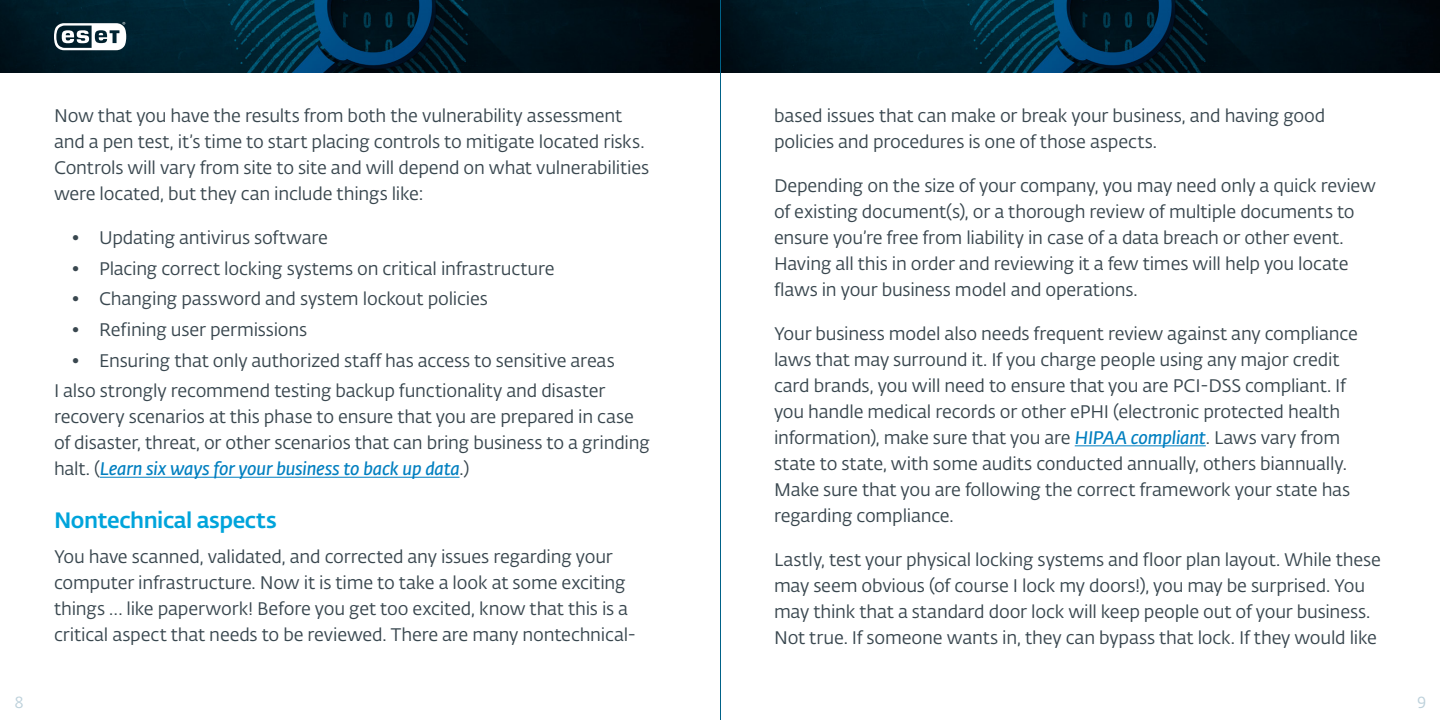
<style>
.page{position:relative;width:1440px;height:720px;background:#fff}
.page>*{position:absolute;margin:0;border:0;box-sizing:border-box;transform-origin:0 0}
.t1{font:22px "Fedra Sans Alt Pro Med LF";letter-spacing:-.02em;color:#00a4db}
.t2{font:18px/26px "Fedra Sans Alt Pro Book LF";letter-spacing:-.01em;color:#39474f}
.t3{font:18px "Fedra Sans Alt Pro Demi Italic LF";letter-spacing:-.01em;color:#007fc0}
.t4{font:16px "Fedra Sans Alt Pro Book LF";color:#bdd1db}
.s1{font-family:"Fedra Sans Alt Pro Book LF";color:#39474f}
.s2{font-family:"Fedra Sans Alt Pro Demi Italic LF";color:#007fc0}
</style>
<div class="page">
<hr style="left:720px;top:0;width:1px;height:720px;background:#006288">
<img style="left:0;top:0;width:1440px;height:72px">
<svg style="left:54px;top:22px;width:72px;height:28px"></svg>
<hr style="left:100px;top:477px;width:360px;height:1px;background:#007fc0">
<hr style="left:1075px;top:445px;width:131px;height:1px;background:#007fc0">
<p class="t2" style="left:54px;top:102px;width:597px">Now that you have the results from both the vulnerability assessment and a pen test, it’s time to start placing controls to mitigate located risks.<br>Controls will vary from site to site and will depend on what vulnerabilities were located, but they can include things like:</p>
<p class="t2" style="left:72px;top:224px;width:258px">• Updating antivirus software</p>
<p class="t2" style="left:72px;top:255px;width:484px">• Placing correct locking systems on critical infrastructure</p>
<p class="t2" style="left:72px;top:285px;width:417px">• Changing password and system lockout policies</p>
<p class="t2" style="left:72px;top:316px;width:237px">• Refining user permissions</p>
<p class="t2" style="left:54px;top:345px;width:562px;line-height:30.6px;text-indent:18px">• Ensuring that only authorized staff has access to sensitive areas<br>I also strongly recommend testing backup functionality and disaster</p>
<p class="t2" style="left:54px;top:403px;width:597px">recovery scenarios at this phase to ensure that you are prepared in case of disaster, threat, or other scenarios that can bring business to a grinding</p>
<p class="t3" style="left:54px;top:456px;width:417px"><span class="s1">halt. (</span>Learn six ways for your business to back up data<span class="s1">.)</span></p>
<p class="t1" style="left:54px;top:504px;width:224px">Nontechnical aspects</p>
<p class="t2" style="left:54px;top:544px;width:584px">You have scanned, validated, and corrected any issues regarding your computer infrastructure. Now it is time to take a look at some exciting things … like paperwork! Before you get too excited, know that this is a critical aspect that needs to be reviewed. There are many nontechnical-</p>
<p class="t2" style="left:774px;top:102px;width:553px">based issues that can make or break your business, and having good policies and procedures is one of those aspects.</p>
<p class="t2" style="left:774px;top:172px;width:604px">Depending on the size of your company, you may need only a quick review of existing document(s), or a thorough review of multiple documents to ensure you’re free from liability in case of a data breach or other event.<br>Having all this in order and reviewing it a few times will help you locate flaws in your business model and operations.</p>
<p class="t2" style="left:774px;top:320px;width:585px">Your business model also needs frequent review against any compliance laws that may surround it. If you charge people using any major credit card brands, you will need to ensure that you are PCI-DSS compliant. If you handle medical records or other ePHI (electronic protected health information), make sure that you are <span class="s2">HIPAA compliant</span>. Laws vary from state to state, with some audits conducted annually, others biannually.<br>Make sure that you are following the correct framework your state has regarding compliance.</p>
<p class="t2" style="left:774px;top:546px;width:609px">Lastly, test your physical locking systems and floor plan layout. While these may seem obvious (of course I lock my doors!), you may be surprised. You may think that a standard door lock will keep people out of your business.<br>Not true. If someone wants in, they can bypass that lock. If they would like</p>
<p class="t4" style="left:14px;top:691px;width:11px">8</p>
<p class="t4" style="left:1417px;top:691px;width:11px">9</p>
</div>
